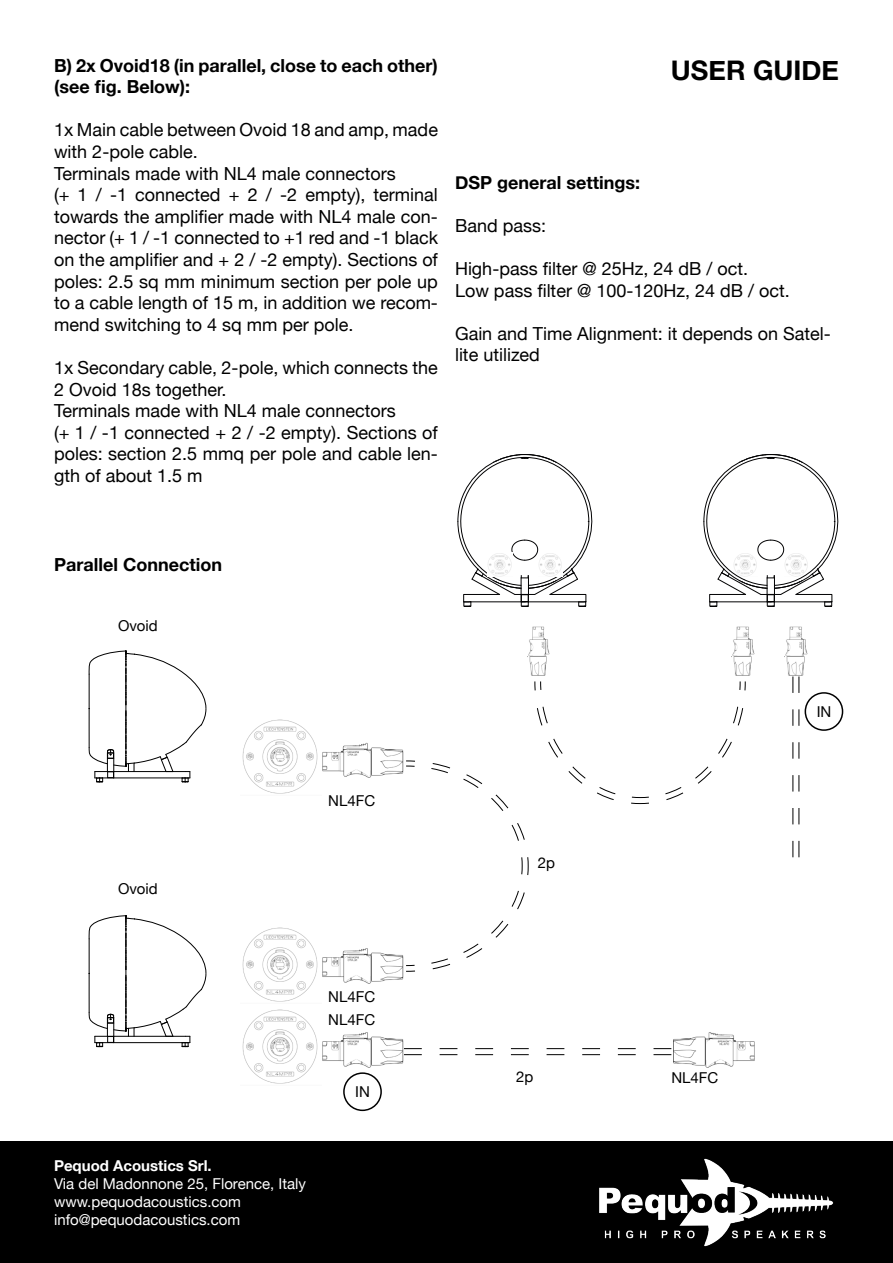
<style>
.page{position:relative;width:893px;height:1263px;background:#fff}
.page>*{position:absolute;margin:0;border:0;box-sizing:border-box;transform-origin:0 0}
.t1{font:700 27px "Helvetica Neue";color:#000}
.t2{font:18px/21.6px "Helvetica Neue";color:#000}
.t3{font:700 18px/21.6px "Helvetica Neue";color:#000}
.t4{font:15px "Helvetica Neue";color:#fff}
.t5{font:15px "Helvetica Neue";color:#000}
.t6{font:700 15px "Helvetica Neue";color:#fff}
</style>
<div class="page">
<svg style="left:457px;top:454px;width:136px;height:153px"></svg>
<div style="left:0;top:1142px;width:893px;height:121px;background:#000"></div>
<img style="left:599px;top:1158px;width:235px;height:89px">
<svg style="left:89px;top:651px;width:117px;height:132px"></svg>
<svg style="left:89px;top:915px;width:117px;height:132px"></svg>
<img style="left:242px;top:927px;width:76px;height:75px">
<img style="left:242px;top:719px;width:76px;height:75px">
<img style="left:539px;top:553px;width:24px;height:24px">
<img style="left:488px;top:553px;width:24px;height:24px">
<img style="left:242px;top:1009px;width:76px;height:75px">
<img style="left:322px;top:743px;width:82px;height:35px">
<img style="left:785px;top:626px;width:23px;height:51px">
<img style="left:732px;top:626px;width:23px;height:50px">
<img style="left:527px;top:626px;width:23px;height:50px">
<img style="left:322px;top:1032px;width:82px;height:36px">
<img style="left:671px;top:1032px;width:84px;height:36px">
<img style="left:322px;top:948px;width:82px;height:35px">
<svg style="left:406px;top:681px;width:340px;height:291px"></svg>
<svg style="left:404px;top:1048px;width:267px;height:7px"></svg>
<svg style="left:792px;top:676px;width:7px;height:181px"></svg>
<div style="left:343px;top:1072px;width:39px;height:39px;border:2px solid #000;border-radius:50%"></div>
<div style="left:805px;top:692px;width:38px;height:39px;border:2px solid #000;border-radius:50%"></div>
<svg style="left:703px;top:454px;width:136px;height:153px"></svg>
<p class="t3" style="left:54px;top:55px;width:385px">B) 2x Ovoid18 (in parallel, close to each other) (see fig. Below):</p>
<p class="t2" style="left:54px;top:120px;width:385px">1x Main cable between Ovoid 18 and amp, made with 2-pole cable.</p>
<p class="t2" style="left:54px;top:163px;width:343px">Terminals made with NL4 male connectors</p>
<p class="t2" style="left:54px;top:185px;width:386px;text-align:justify">(+ 1 / -1 connected + 2 / -2 empty), terminal towards the amplifier made with NL4 male con&shy;nector (+ 1 / -1 connected to +1 red and -1 black on the amplifier and + 2 / -2 empty). Sections of poles: 2.5 sq mm minimum section per pole up to a cable length of 15 m, in addition we recom&shy;mend switching to 4 sq mm per pole.</p>
<p class="t2" style="left:54px;top:358px;width:385px">1x Secondary cable, 2-pole, which connects the<br>2 Ovoid 18s together.</p>
<p class="t2" style="left:54px;top:401px;width:343px">Terminals made with NL4 male connectors</p>
<p class="t2" style="left:54px;top:423px;width:385px;text-align:justify">(+ 1 / -1 connected + 2 / -2 empty). Sections of poles: section 2.5 mmq per pole and cable len&shy;gth of about 1.5 m</p>
<p class="t1" style="left:671px;top:50px;width:169px">USER GUIDE</p>
<p class="t3" style="left:455px;top:172px;width:187px">DSP general settings:</p>
<p class="t2" style="left:455px;top:216px;width:93px">Band pass:</p>
<p class="t2" style="left:455px;top:259px;width:295px">High-pass filter @ 25Hz, 24 dB / oct.</p>
<p class="t2" style="left:455px;top:280px;width:336px">Low pass filter @ 100-120Hz, 24 dB / oct.</p>
<p class="t2" style="left:455px;top:324px;width:377px">Gain and Time Alignment: it depends on Satel&shy;lite utilized</p>
<p class="t3" style="left:54px;top:554px;width:169px">Parallel Connection</p>
<p class="t5" style="left:118px;top:615px;width:41px">Ovoid</p>
<p class="t5" style="left:817px;top:701px;width:16px">IN</p>
<p class="t5" style="left:118px;top:878px;width:41px">Ovoid</p>
<p class="t5" style="left:328px;top:790px;width:48px">NL4FC</p>
<p class="t5" style="left:538px;top:852px;width:19px">2p</p>
<p class="t5" style="left:328px;top:986px;width:48px">NL4FC</p>
<p class="t5" style="left:328px;top:1009px;width:48px">NL4FC</p>
<p class="t5" style="left:355px;top:1081px;width:16px">IN</p>
<p class="t6" style="left:54px;top:1153px;width:159px">Pequod Acoustics Srl.</p>
<p class="t4" style="left:54px;top:1172px;width:254px">Via del Madonnone 25, Florence, Italy</p>
<p class="t4" style="left:54px;top:1190px;width:188px">www.pequodacoustics.com</p>
<p class="t4" style="left:54px;top:1208px;width:188px">info@pequodacoustics.com</p>
<p class="t5" style="left:516px;top:1066px;width:19px">2p</p>
<p class="t5" style="left:671px;top:1066px;width:48px">NL4FC</p>
</div>
